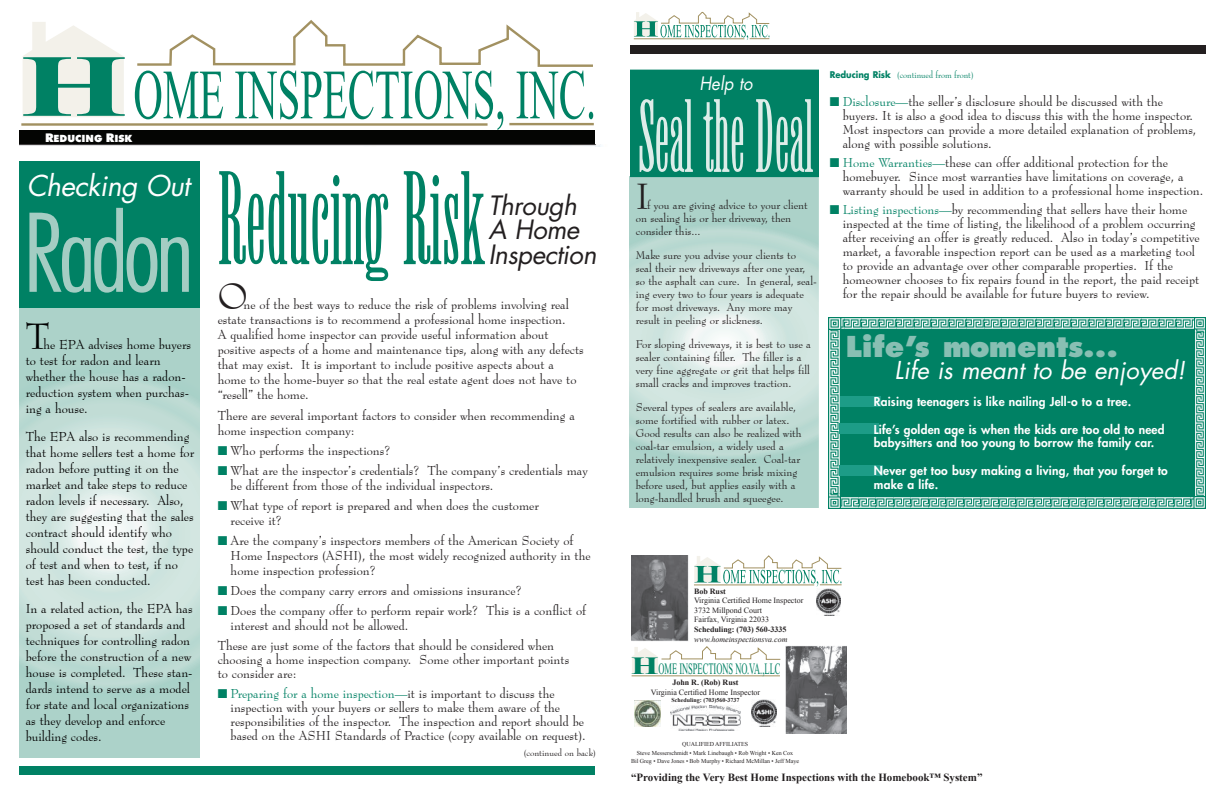
<style>
.page{position:relative;width:1224px;height:792px;background:#fff}
.page>*{position:absolute;margin:0;border:0;box-sizing:border-box;transform-origin:0 0}
.t1{font:124px "Willow";color:#008164}
.t2{font:300 condensed 105px "Futura";letter-spacing:-.04em;color:#a4cdc3}
.t3{font:97px "Willow";color:#ddede9;scale:.93 1}
.t4{font:36px "Bernhard Modern BT";color:#231f20}
.t5{font:36px "Bernhard Modern BT";color:#000}
.t6{font:800 28px "Futura";color:#88bfb3}
.t7{font:italic 28px "Futura";color:#fff}
.t8{font:italic 25.9px/24.5px "Futura";color:#231f20}
.t9{font:italic 24px "Futura";color:#fff}
.t10{font:italic 18px "Futura";color:#fff;scale:.93 1}
.t11{font:15.9px "Times New Roman";color:#008164;scale:.53 1}
.t12{font:12.8px/15px "Bernhard Modern BT";color:#231f20}
.t13{font:12.8px/16px "Bernhard Modern BT";color:#000}
.t14{font:12.7px/14px "Bernhard Modern BT";color:#231f20}
.t15{font:800 12px/13.7px "Futura";letter-spacing:.015em;color:#fff}
.t16{font:11px/13px "Bernhard Modern BT";color:#231f20}
.t17{font:700 11px "Times New Roman";color:#231f20}
.t18{font:900 10px "Futura BT";color:#fff}
.t19{font:9px "Bernhard Modern BT";color:#008164;scale:.93 1}
.t20{font:9px "Bernhard Modern BT";color:#231f20}
.t21{font:800 9px "Futura";letter-spacing:.035em;color:#fff}
.t22{font:8px/9.6px "Times New Roman";color:#231f20}
.t23{font:700 8px "Times New Roman";color:#231f20}
.t24{font:italic 8px "Times New Roman";color:#231f20}
.t25{font:6px/8.3px "Times New Roman";color:#231f20;text-align:center}
.t26{font:700 6px "Times New Roman";color:#231f20}
.s1{font-size:12px}
.s2{color:#008164}
.s3{font-family:"Futura";font-weight:700}
.s4{font-weight:700;font-size:25px}
</style>
<div class="page">
<img style="left:631px;top:556px;width:216px;height:178px">
<svg style="left:629px;top:176px;width:190px;height:332px;background:#c2ddd6"></svg>
<div style="left:841px;top:329px;width:353px;height:167px;background:#008164"></div>
<img style="left:829px;top:317px;width:365px;height:12px">
<img style="left:1194px;top:317px;width:12px;height:179px">
<img style="left:841px;top:496px;width:365px;height:12px">
<img style="left:829px;top:329px;width:12px;height:179px">
<div style="left:630px;top:70px;width:189px;height:107px;background:#008164"></div>
<div style="left:630px;top:45px;width:576px;height:9px;background:#231f20"></div>
<div style="left:840px;top:397px;width:41px;height:10px;background:#1d9c87"></div>
<div style="left:840px;top:424px;width:39px;height:10px;background:#1d9c87"></div>
<div style="left:840px;top:465px;width:43px;height:11px;background:#1d9c87"></div>
<svg style="left:633px;top:12px;width:137px;height:28px"></svg>
<svg style="left:694px;top:555px;width:148px;height:31px"></svg>
<img style="left:816px;top:588px;width:25px;height:28px">
<svg style="left:631px;top:646px;width:150px;height:30px"></svg>
<img style="left:752px;top:699px;width:24px;height:28px">
<img style="left:635px;top:700px;width:26px;height:26px">
<img style="left:671px;top:705px;width:70px;height:26px">
<svg style="left:19px;top:308px;width:181px;height:449px;background:#c1ddd6"></svg>
<div style="left:19px;top:766px;width:576px;height:9px;background:#008164"></div>
<div style="left:19px;top:161px;width:180px;height:147px;background:#008164"></div>
<img style="left:19px;top:144px;width:582px;height:3px">
<div style="left:19px;top:130px;width:576px;height:14px;background:#040503"></div>
<svg style="left:21px;top:20px;width:573px;height:107px"></svg>
<p class="t18" style="left:45px;top:132px;width:89px"><span class="s1">R</span>EDUCING <span class="s1">R</span>ISK</p>
<p class="t21" style="left:36px;top:134px;width:91px"><span class="s1">R</span>EDUCING <span class="s1">R</span>ISK</p>
<h3 class="t7" style="left:27px;top:166px;width:171px">Checking Out</h3>
<h2 class="t2" style="left:23px;top:187px;width:172px">Radon</h2>
<h3 class="t5" style="left:26px;top:313px;width:25px">T</h3>
<p class="t13" style="left:26px;top:336px;width:167px;text-indent:18px">he EPA advises home buyers to test for radon and learn whether the house has a radon&shy;reduction system when purchas&shy;ing a house.</p>
<p class="t13" style="left:26px;top:428px;width:170px">The EPA also is recommending that home sellers test a home for radon before putting it on the market and take steps to reduce radon levels if necessary. Also, they are suggesting that the sales contract should identify who should conduct the test, the type of test and when to test, if no test has been conducted.</p>
<p class="t13" style="left:26px;top:600px;width:168px">In a related action, the EPA has proposed a set of standards and techniques for controlling radon before the construction of a new house is completed. These stan&shy;dards intend to serve as a model for state and local organizations as they develop and enforce building codes.</p>
<h1 class="t1" style="left:218px;top:159px;width:269px">Reducing Risk</h1>
<h3 class="t8" style="left:489px;top:192px;width:98px">Through<br>A Home</h3>
<h3 class="t8" style="left:489px;top:241px;width:115px">Inspection</h3>
<h3 class="t4" style="left:218px;top:273px;width:31px">O</h3>
<p class="t12" style="left:218px;top:297px;width:368px;text-indent:26px">ne of the best ways to reduce the risk of problems involving real estate transactions is to recommend a professional home inspection.<br>A qualified home inspector can provide useful information about positive aspects of a home and maintenance tips, along with any defects that may exist. It is important to include positive aspects about a home to the home-buyer so that the real estate agent does not have to “resell” the home.</p>
<p class="t12" style="left:218px;top:408px;width:359px">There are several important factors to consider when recommending a home inspection company:</p>
<p class="t12" style="left:218px;top:443px;width:174px"><span class="s2">■</span> Who performs the inspections?</p>
<p class="t12" style="left:231px;top:463px;width:359px;text-indent:-13px"><span class="s2">■</span> What are the inspector’s credentials? The company’s credentials may be different from those of the individual inspectors.</p>
<p class="t12" style="left:231px;top:498px;width:310px;text-indent:-13px"><span class="s2">■</span> What type of report is prepared and when does the customer receive it?</p>
<p class="t12" style="left:231px;top:533px;width:361px;text-indent:-13px"><span class="s2">■</span> Are the company’s inspectors members of the American Society of<br>Home Inspectors (ASHI), the most widely recognized authority in the home inspection profession?</p>
<p class="t12" style="left:218px;top:583px;width:306px"><span class="s2">■</span> Does the company carry errors and omissions insurance?</p>
<p class="t12" style="left:231px;top:603px;width:357px;text-indent:-13px"><span class="s2">■</span> Does the company offer to perform repair work? This is a conflict of interest and should not be allowed.</p>
<p class="t12" style="left:218px;top:638px;width:353px;line-height:14px">These are just some of the factors that should be considered when choosing a home inspection company. Some other important points to consider are:</p>
<p class="t12" style="left:231px;top:686px;width:357px;line-height:14px;text-indent:-13px"><span class="s2">■ Preparing for a home inspection—</span>it is important to discuss the inspection with your buyers or sellers to make them aware of the responsibilities of the inspector. The inspection and report should be based on the ASHI Standards of Practice (copy available on request).</p>
<p class="t20" style="left:524px;top:746px;width:74px">(continued on back)</p>
<h3 class="t10" style="left:699px;top:71px;width:63px">Help to</h3>
<h3 class="t3" style="left:638px;top:90px;width:189px">Seal the Deal</h3>
<h3 class="t4" style="left:636px;top:172px;width:15px">I</h3>
<p class="t16" style="left:636px;top:198px;width:173px;text-indent:11px">f you are giving advice to your client on sealing his or her driveway, then consider this...</p>
<p class="t16" style="left:636px;top:248px;width:183px">Make sure you advise your clients to<br>seal their new driveways after one year, so the asphalt can cure. In general, seal&shy;ing every two to four years is adequate for most driveways. Any more may result in peeling or slickness.</p>
<p class="t16" style="left:636px;top:337px;width:177px">For sloping driveways, it is best to use a sealer containing filler. The filler is a very fine aggregate or grit that helps fill small cracks and improves traction.</p>
<p class="t16" style="left:636px;top:400px;width:167px">Several types of sealers are available, some fortified with rubber or latex.<br>Good results can also be realized with coal-tar emulsion, a widely used a relatively inexpensive sealer. Coal-tar emulsion requires some brisk mixing before used, but applies easily with a long-handled brush and squeegee.</p>
<p class="t19" style="left:830px;top:69px;width:156px"><span class="s3">Reducing Risk</span> (continued from front)</p>
<p class="t14" style="left:843px;top:94px;width:355px;text-indent:-13px"><span class="s2">■ Disclosure—</span>the seller’s disclosure should be discussed with the buyers. It is also a good idea to discuss this with the home inspector.<br>Most inspectors can provide a more detailed explanation of problems, along with possible solutions.</p>
<p class="t14" style="left:843px;top:155px;width:362px;text-indent:-13px"><span class="s2">■ Home Warranties—</span>these can offer additional protection for the homebuyer. Since most warranties have limitations on coverage, a warranty should be used in addition to a professional home inspection.</p>
<p class="t14" style="left:843px;top:202px;width:358px;text-indent:-13px"><span class="s2">■ Listing inspections—</span>by recommending that sellers have their home inspected at the time of listing, the likelihood of a problem occurring after receiving an offer is greatly reduced. Also in today’s competitive market, a favorable inspection report can be used as a marketing tool to provide an advantage over other comparable properties. If the homeowner chooses to fix repairs found in the report, the paid receipt for the repair should be available for future buyers to review.</p>
<h3 class="t6" style="left:846px;top:329px;width:274px">Life’s moments...</h3>
<h3 class="t9" style="left:895px;top:353px;width:297px">Life is meant to be enjoyed!</h3>
<p class="t15" style="left:874px;top:395px;width:259px">Raising teenagers is like nailing Jell-o to a tree.</p>
<p class="t15" style="left:874px;top:422px;width:292px">Life’s golden age is when the kids are too old to need babysitters and too young to borrow the family car.</p>
<p class="t15" style="left:874px;top:463px;width:295px">Never get too busy making a living, that you forget to make a life.</p>
<p class="t23" style="left:694px;top:585px;width:33px">Bob Rust</p>
<p class="t22" style="left:694px;top:596px;width:111px">Virginia Certified Home Inspector<br>3732 Millpond Court<br>Fairfax, Virginia 22033</p>
<p class="t23" style="left:694px;top:624px;width:94px">Scheduling: (703) 560-3335</p>
<p class="t24" style="left:694px;top:633px;width:95px">www.homeinspectionsva.com</p>
<p class="t23" style="left:672px;top:677px;width:68px">John R. (Rob) Rust</p>
<p class="t22" style="left:651px;top:687px;width:111px">Virginia Certified Home Inspector</p>
<p class="t26" style="left:672px;top:696px;width:69px">Scheduling: (703)560-3737</p>
<p class="t25" style="left:631px;top:740px;width:170px">QUALIFIED AFFILIATES<br>Steve Messerschmidt • Mark Linebaugh • Rob Wright • Ken Cox<br>Bil Greg • Dave Jones • Bob Murphy • Richard McMillan • Jeff Maye</p>
<p class="t17" style="left:631px;top:769px;width:353px">“Providing the Very Best Home Inspections with the Homebook™ System”</p>
<p class="t11" style="left:631px;top:660px;width:283px"><span class="s4">H</span>OME INSPECTIONS NO.VA.,LLC</p>
</div>
